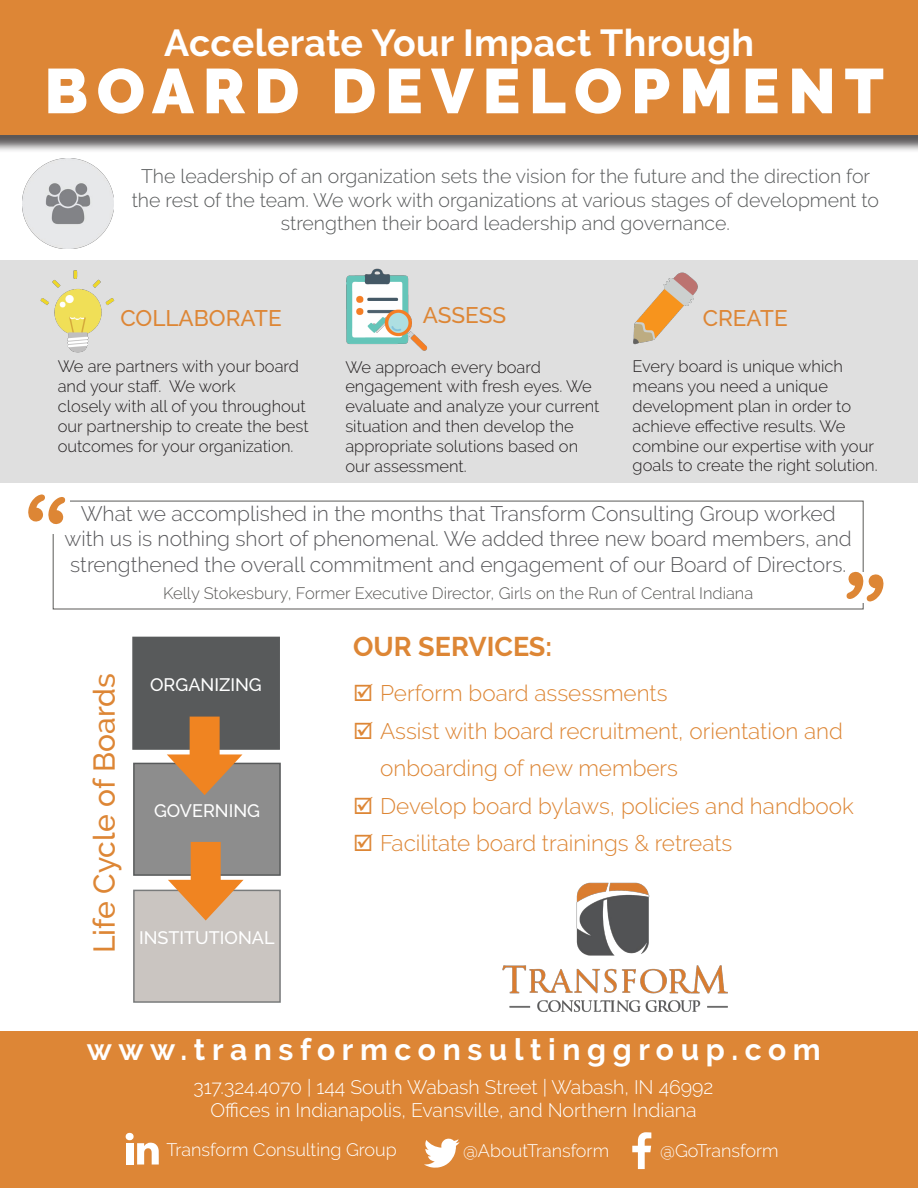
<style>
.page{position:relative;width:918px;height:1188px;background:#fff}
.page>*{position:absolute;margin:0;border:0;box-sizing:border-box;transform-origin:0 0}
.t1{font:900 63px "Raleway";letter-spacing:.14em;color:#fff}
.t2{font:700 37.5px "Raleway";letter-spacing:.01em;color:#fff}
.t3{font:700 30px "Raleway";letter-spacing:.22em;color:#fff}
.t4{font:500 30px "Raleway";color:#dd8635}
.t5{font:700 27px "Raleway";color:#dd8635}
.t6{font:300 22.5px/37.5px "Raleway";color:#dd8635}
.t7{font:500 22.5px "Raleway";color:#dd8635}
.t8{font:300 21px/25.2px "Raleway";color:#59595c;text-align:center}
.t9{font:300 19.5px/23.4px "Raleway";color:#585a5b;text-align:center}
.t10{font:300 19.5px "Raleway";color:#fff}
.t11{font:300 18px "Raleway";color:#fff}
.t12{font:500 18px "Raleway";color:#fff}
.t13{font:300 16.5px/19.8px "Raleway";color:#231f20}
.t14{font:300 16.5px "Raleway";color:#5a5957}
</style>
<div class="page">
<div style="left:0;top:260px;width:918px;height:223px;background:#dfdfdf"></div>
<div style="left:0;top:0;width:918px;height:153px;background:#231f20;opacity:.75"></div>
<div style="left:0;top:0;width:918px;height:134px;background:#dd8636"></div>
<img style="left:23px;top:158px;width:90px;height:91px">
<div style="left:0;top:1031px;width:918px;height:157px;background:#dd8636"></div>
<svg style="left:632px;top:1132px;width:19px;height:37px"></svg>
<svg style="left:424px;top:1139px;width:36px;height:29px"></svg>
<svg style="left:126px;top:1133px;width:33px;height:32px"></svg>
<img style="left:346px;top:268px;width:81px;height:83px">
<img style="left:633px;top:272px;width:65px;height:73px">
<img style="left:40px;top:270px;width:75px;height:83px">
<img style="left:502px;top:882px;width:226px;height:130px">
<div style="left:132px;top:637px;width:148px;height:113px;background:#585a5b;border:2px solid #585a5b"></div>
<div style="left:133px;top:763px;width:148px;height:113px;background:#8d8d8d;border:2px solid #585a5b"></div>
<div style="left:133px;top:890px;width:148px;height:113px;background:#cac5c1;border:2px solid #585a5b"></div>
<div style="left:190px;top:717px;width:30px;height:52px;background:#f08421"></div>
<svg style="left:167px;top:754px;width:75px;height:41px"></svg>
<div style="left:191px;top:842px;width:30px;height:52px;background:#f08421"></div>
<svg style="left:168px;top:880px;width:76px;height:41px"></svg>
<p class="t2" style="left:164px;top:22px;width:591px">Accelerate Your Impact Through</p>
<p class="t1" style="left:45px;top:55px;width:841px">BOARD DEVELOPMENT</p>
<p class="t9" style="left:132px;top:165px;width:749px">The leadership of an organization sets the vision for the future and the direction for the rest of the team. We work with organizations at various stages of development to strengthen their board leadership and governance.</p>
<p class="t7" style="left:120px;top:305px;width:163px">COLLABORATE</p>
<p class="t7" style="left:423px;top:302px;width:85px">ASSESS</p>
<p class="t7" style="left:703px;top:305px;width:86px">CREATE</p>
<p class="t13" style="left:58px;top:357px;width:243px">We are partners with your board and your staff. We work</p>
<p class="t13" style="left:58px;top:396px;width:252px">closely with all of you throughout our partnership to create the best outcomes for your organization.</p>
<p class="t13" style="left:633px;top:357px;width:212px">Every board is unique which means you need a unique</p>
<p class="t13" style="left:633px;top:396px;width:220px">development plan in order to achieve effective results. We</p>
<p class="t13" style="left:633px;top:436px;width:247px">combine our expertise with your goals to create the right solution.</p>
<p class="t13" style="left:345px;top:357px;width:197px">We approach every board</p>
<p class="t13" style="left:345px;top:377px;width:256px">engagement with fresh eyes. We evaluate and analyze your current situation and then develop the</p>
<p class="t13" style="left:345px;top:436px;width:234px">appropriate solutions based on our assessment.</p>
<p class="t8" style="left:64px;top:501px;width:789px">What we accomplished in the months that Transform Consulting Group worked with us is nothing short of phenomenal. We added three new board members, and strengthened the overall commitment and engagement of our Board of Directors.</p>
<p class="t14" style="left:163px;top:583px;width:592px">Kelly Stokesbury, Former Executive Director, Girls on the Run of Central Indiana</p>
<p class="t4" style="left:87px;top:953px;width:282px;rotate:-90deg">Life Cycle of Boards</p>
<p class="t12" style="left:150px;top:674px;width:113px">ORGANIZING</p>
<p class="t12" style="left:154px;top:800px;width:108px">GOVERNING</p>
<p class="t12" style="left:139px;top:927px;width:137px">INSTITUTIONAL</p>
<p class="t5" style="left:353px;top:631px;width:200px">OUR SERVICES:</p>
<p class="t6" style="left:380px;top:674px;width:289px">Perform board assessments</p>
<p class="t6" style="left:380px;top:712px;width:464px">Assist with board recruitment, orientation and onboarding of new members</p>
<p class="t6" style="left:380px;top:787px;width:475px">Develop board bylaws, policies and handbook</p>
<p class="t6" style="left:380px;top:824px;width:354px">Facilitate board trainings &amp; retreats</p>
<p class="t3" style="left:87px;top:1032px;width:736px">www.transformconsultinggroup.com</p>
<p class="t10" style="left:194px;top:1076px;width:521px">317.324.4070 | 144 South Wabash Street | Wabash, IN 46992</p>
<p class="t10" style="left:211px;top:1099px;width:488px">Offices in Indianapolis, Evansville, and Northern Indiana</p>
<p class="t11" style="left:166px;top:1140px;width:232px">Transform Consulting Group</p>
<p class="t11" style="left:463px;top:1140px;width:148px">@AboutTransform</p>
<p class="t11" style="left:660px;top:1140px;width:120px">@GoTransform</p>
</div>
